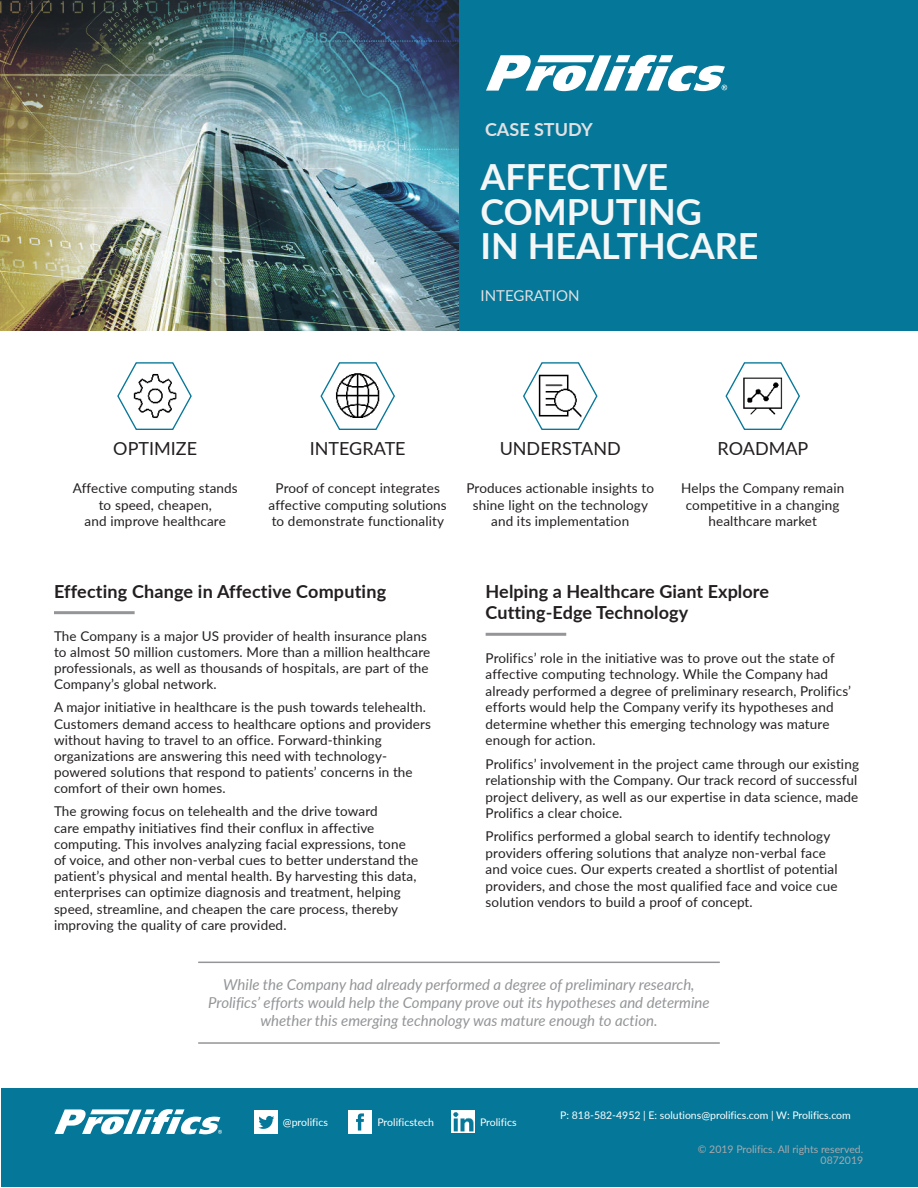
<style>
.page{position:relative;width:918px;height:1188px;background:#fff}
.page>*{position:absolute;margin:0;border:0;box-sizing:border-box;transform-origin:0 0}
.t1{font:700 36px/34.5px "Lato";color:#f5f7f7}
.t2{font:700 18px/21.6px "Lato";letter-spacing:.005em;color:#231f20}
.t3{font:18px "Lato";color:#231f20}
.t4{font:700 18px "Lato";color:#e0e1e3}
.t5{font:italic 15px/18px "Lato";color:#939598;text-align:center}
.t6{font:15px "Lato";color:#e0e1e3}
.t7{font:13.5px/16.2px "Lato";letter-spacing:.01em;color:#231f20}
.t8{font:10.5px "Lato";color:#fff}
.t9{font:10.5px "Lato";color:#a8a9ad}
</style>
<div class="page">
<img style="left:0;top:0;width:459px;height:331px">
<div style="left:459px;top:0;width:459px;height:331px;background:#057798"></div>
<div style="left:1px;top:1088px;width:916px;height:99px;background:#057798"></div>
<svg style="left:486px;top:55px;width:241px;height:36px"></svg>
<svg style="left:55px;top:1109px;width:167px;height:25px"></svg>
<img style="left:254px;top:1111px;width:23px;height:23px">
<img style="left:349px;top:1111px;width:23px;height:23px">
<svg style="left:117px;top:362px;width:75px;height:68px"></svg>
<svg style="left:320px;top:362px;width:75px;height:68px"></svg>
<svg style="left:523px;top:362px;width:75px;height:68px"></svg>
<svg style="left:725px;top:362px;width:75px;height:68px"></svg>
<hr style="left:54px;top:611px;width:81px;height:3px;background:#939598">
<hr style="left:486px;top:633px;width:80px;height:3px;background:#939598">
<img style="left:451px;top:1111px;width:24px;height:21px">
<hr style="left:198px;top:962px;width:522px;height:1px;background:#939598">
<hr style="left:198px;top:1042px;width:522px;height:2px;background:#939598">
<h2 class="t4" style="left:485px;top:122px;width:109px">CASE STUDY</h2>
<h1 class="t1" style="left:481px;top:163px;width:280px">AFFECTIVE<br>COMPUTING<br>IN HEALTHCARE</h1>
<p class="t6" style="left:481px;top:290px;width:100px">INTEGRATION</p>
<h2 class="t3" style="left:113px;top:441px;width:85px">OPTIMIZE</h2>
<h2 class="t3" style="left:310px;top:441px;width:97px">INTEGRATE</h2>
<h2 class="t3" style="left:500px;top:441px;width:123px">UNDERSTAND</h2>
<h2 class="t3" style="left:718px;top:441px;width:92px">ROADMAP</h2>
<p class="t7" style="left:73px;top:481px;width:167px;text-align:center">Affective computing stands to speed, cheapen,<br>and improve healthcare</p>
<p class="t7" style="left:269px;top:481px;width:180px;text-align:center">Proof of concept integrates affective computing solutions to demonstrate functionality</p>
<p class="t7" style="left:466px;top:481px;width:189px;text-align:center">Produces actionable insights to shine light on the technology and its implementation</p>
<p class="t7" style="left:681px;top:481px;width:165px;text-align:center">Helps the Company remain competitive in a changing healthcare market</p>
<h2 class="t2" style="left:54px;top:582px;width:334px">Effecting Change in Affective Computing</h2>
<p class="t7" style="left:54px;top:629px;width:378px">The Company is a major US provider of health insurance plans to almost 50 million customers. More than a million healthcare professionals, as well as thousands of hospitals, are part of the Company’s global network.</p>
<p class="t7" style="left:54px;top:700px;width:379px">A major initiative in healthcare is the push towards telehealth.<br>Customers demand access to healthcare options and providers without having to travel to an office. Forward-thinking organizations are answering this need with technology&shy;powered solutions that respond to patients’ concerns in the comfort of their own homes.</p>
<p class="t7" style="left:54px;top:804px;width:366px">The growing focus on telehealth and the drive toward<br>care empathy initiatives find their conflux in affective computing. This involves analyzing facial expressions, tone of voice, and other non-verbal cues to better understand the patient’s physical and mental health. By harvesting this data, enterprises can optimize diagnosis and treatment, helping speed, streamline, and cheapen the care process, thereby improving the quality of care provided.</p>
<h2 class="t2" style="left:486px;top:582px;width:285px">Helping a Healthcare Giant Explore<br>Cutting-Edge Technology</h2>
<p class="t7" style="left:486px;top:651px;width:367px">Prolifics’ role in the initiative was to prove out the state of affective computing technology. While the Company had already performed a degree of preliminary research, Prolifics’ efforts would help the Company verify its hypotheses and determine whether this emerging technology was mature enough for action.</p>
<p class="t7" style="left:486px;top:756px;width:375px;text-align:justify">Prolifics’ involvement in the project came through our existing relationship with the Company. Our track record of successful project delivery, as well as our expertise in data science, made Prolifics a clear choice.</p>
<p class="t7" style="left:486px;top:829px;width:354px">Prolifics performed a global search to identify technology providers offering solutions that analyze non-verbal face and voice cues. Our experts created a shortlist of potential providers, and chose the most qualified face and voice cue solution vendors to build a proof of concept.</p>
<p class="t5" style="left:208px;top:977px;width:503px">While the Company had already performed a degree of preliminary research,<br>Prolifics’ efforts would help the Company prove out its hypotheses and determine whether this emerging technology was mature enough to action.</p>
<p class="t8" style="left:283px;top:1118px;width:46px">@prolifics</p>
<p class="t8" style="left:377px;top:1118px;width:58px">Prolificstech</p>
<p class="t8" style="left:480px;top:1118px;width:38px">Prolifics</p>
<p class="t8" style="left:560px;top:1111px;width:292px">P: 818-582-4952 | E: solutions@prolifics.com | W: Prolifics.com</p>
<p class="t9" style="left:821px;top:1156px;width:44px">0872019</p>
<p class="t9" style="left:698px;top:1145px;width:167px">© 2019 Prolifics. All rights reserved.</p>
</div>
